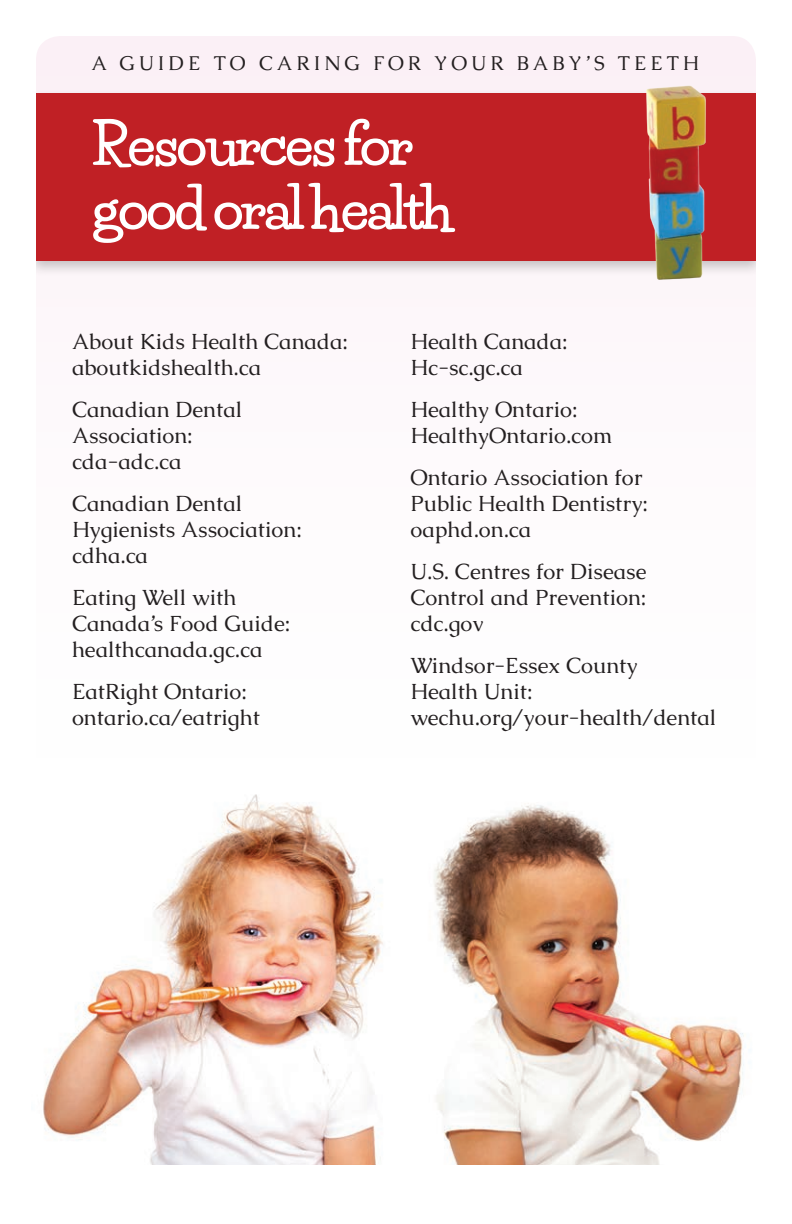
<style>
.page{position:relative;width:792px;height:1224px;background:#fff}
.page>*{position:absolute;margin:0;border:0;box-sizing:border-box;transform-origin:0 0}
.t1{font:800 56px/64px "Life Savers";letter-spacing:-.04em;color:#fff}
.t2{font:22px/26px "Caudex";color:#231f20}
.t3{font:20px "Caudex";letter-spacing:.2em;color:#231f20}
</style>
<div class="page">
<div style="left:36px;top:36px;width:720px;height:52px;background:#fbf0f6"></div>
<div style="left:25px;top:88px;width:742px;height:189px;background:#231f20;opacity:.25"></div>
<div style="left:36px;top:94px;width:720px;height:167px;background:#c02025"></div>
<div style="left:7px;top:94px;width:29px;height:1045px;background:#fff"></div>
<div style="left:756px;top:94px;width:29px;height:1045px;background:#fff"></div>
<img style="left:43px;top:794px;width:701px;height:371px">
<img style="left:636px;top:76px;width:77px;height:204px">
<p class="t3" style="left:92px;top:50px;width:609px">A GUIDE TO CARING FOR YOUR BABY’S TEETH</p>
<h1 class="t1" style="left:92px;top:113px;width:364px">Resources for good oral health</h1>
<p class="t2" style="left:72px;top:329px;width:278px">About Kids Health Canada: aboutkidshealth.ca</p>
<p class="t2" style="left:72px;top:397px;width:172px">Canadian Dental<br>Association: cda-adc.ca</p>
<p class="t2" style="left:72px;top:491px;width:231px">Canadian Dental<br>Hygienists Association: cdha.ca</p>
<p class="t2" style="left:72px;top:585px;width:220px">Eating Well with<br>Canada’s Food Guide: healthcanada.gc.ca</p>
<p class="t2" style="left:72px;top:679px;width:190px">EatRight Ontario: ontario.ca/eatright</p>
<p class="t2" style="left:410px;top:329px;width:159px">Health Canada:<br>Hc-sc.gc.ca</p>
<p class="t2" style="left:410px;top:397px;width:203px">Healthy Ontario:<br>HealthyOntario.com</p>
<p class="t2" style="left:410px;top:465px;width:239px">Ontario Association for<br>Public Health Dentistry: oaphd.on.ca</p>
<p class="t2" style="left:410px;top:559px;width:238px;text-align:justify">U.S. Centres for Disease Control and Prevention: cdc.gov</p>
<p class="t2" style="left:410px;top:653px;width:307px">Windsor-Essex County<br>Health Unit: wechu.org/your-health/dental</p>
</div>
